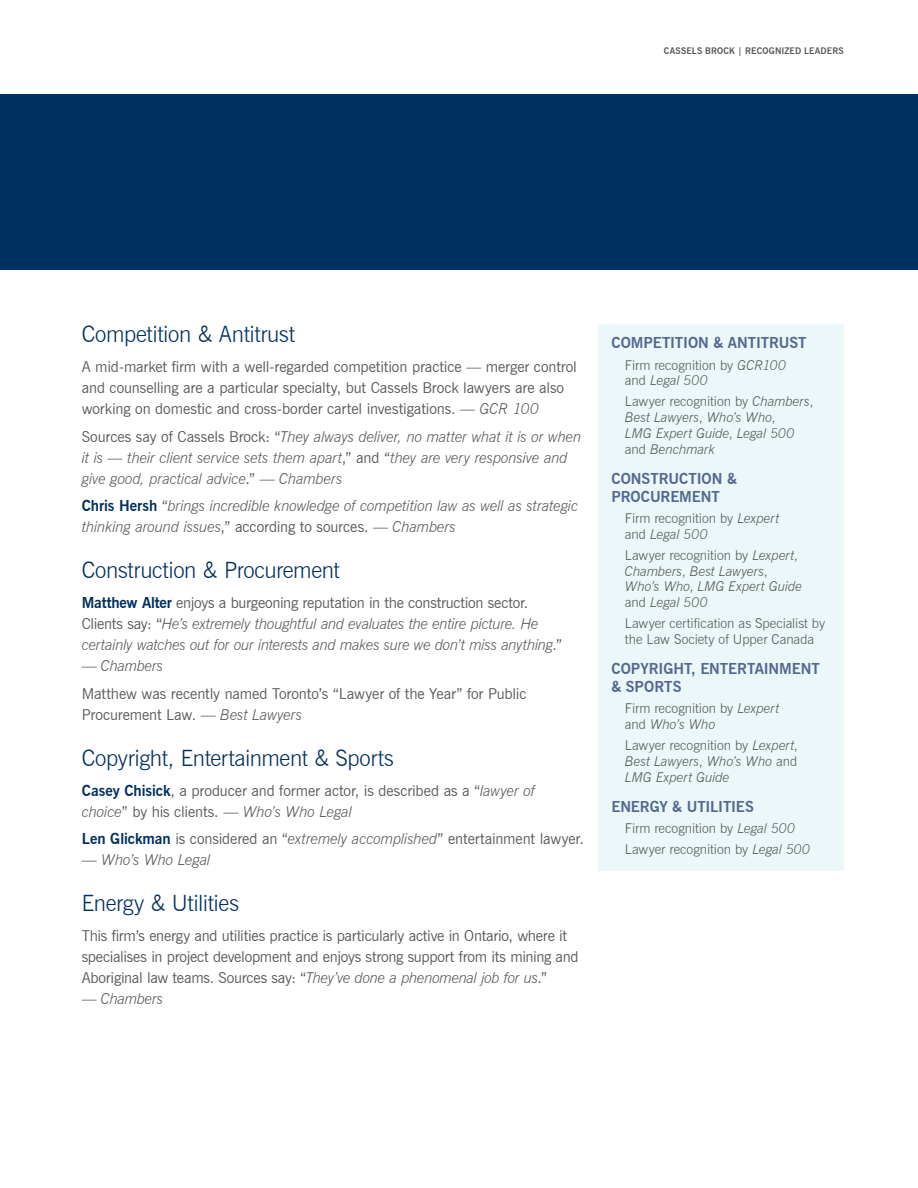
<style>
.page{position:relative;width:918px;height:1188px;background:#fff}
.page>*{position:absolute;margin:0;border:0;box-sizing:border-box;transform-origin:0 0}
.Subheading-1{font:300 22.5px "News Gothic BT";letter-spacing:-.015em;color:#00305f}
.Publication_Quotes{font:15px/21px "News Gothic BT";letter-spacing:-.01em;color:#58595b}
.Publication_Quotes-2{font:italic 300 15px/21px "News Gothic BT";letter-spacing:-.015em;color:#58595b}
.t1{font:700 15px/18px "News Gothic BT";letter-spacing:-.005em;color:#526890}
.t2{font:italic 300 13.5px/15.8px "News Gothic BT";letter-spacing:-.005em;color:#58595b}
.t3{font:300 13.5px/15.8px "News Gothic BT";color:#58595b}
.t4{font:700 9px "News Gothic BT";letter-spacing:.015em;color:#58595b}
.s1{font-weight:300;font-style:italic}
.s2{font-weight:400;font-style:normal}
.s3{font-weight:700;font-style:normal;color:#00305f}
.s4{font-weight:700;color:#00305f}
.s5{font-style:italic}
.s6{font-style:normal}
</style>
<div class="page">
<div style="left:0;top:94px;width:918px;height:176px;background:#00305f"></div>
<div style="left:598px;top:324px;width:246px;height:546px;background:#ebf7f9"></div>
<p class="t4" style="left:664px;top:45px;width:181px">CASSELS BROCK | RECOGNIZED LEADERS</p>
<p class="Subheading-1" style="left:82px;top:320px;width:215px">Competition &amp; Antitrust</p>
<p class="Publication_Quotes" style="left:82px;top:356px;width:497px">A mid-market firm with a well-regarded competition practice — merger control and counselling are a particular specialty, but Cassels Brock lawyers are also working on domestic and cross-border cartel investigations. — <span class="s1">GCR 100</span></p>
<p class="Publication_Quotes-2" style="left:82px;top:426px;width:501px"><span class="s2">Sources say of Cassels Brock: “</span>They always deliver, no matter what it is or when it is — their client service sets them apart<span class="s2">,” and “</span>they are very responsive and give good, practical advice<span class="s2">.” —</span> Chambers</p>
<p class="Publication_Quotes-2" style="left:82px;top:495px;width:498px"><span class="s3">Chris Hersh</span> <span class="s2">“</span>brings incredible knowledge of competition law as well as strategic thinking around issues<span class="s2">,” according to sources. —</span> Chambers</p>
<p class="Subheading-1" style="left:82px;top:557px;width:260px">Construction &amp; Procurement</p>
<p class="Publication_Quotes-2" style="left:82px;top:592px;width:482px"><span class="s3">Matthew Alter</span> <span class="s2">enjoys a burgeoning reputation in the construction sector.<br>Clients say: “</span>He’s extremely thoughtful and evaluates the entire picture. He certainly watches out for our interests and makes sure we don’t miss anything<span class="s2">.”</span></p>
<p class="Publication_Quotes-2" style="left:82px;top:655px;width:83px"><span class="s2">—</span> Chambers</p>
<p class="Publication_Quotes" style="left:82px;top:683px;width:446px">Matthew was recently named Toronto’s “Lawyer of the Year” for Public<br>Procurement Law. — <span class="s1">Best Lawyers</span></p>
<p class="Subheading-1" style="left:82px;top:744px;width:314px">Copyright, Entertainment &amp; Sports</p>
<p class="Publication_Quotes" style="left:82px;top:780px;width:455px"><span class="s4">Casey Chisick</span>, a producer and former actor, is described as a “<span class="s1">lawyer of choice</span>” by his clients. — <span class="s1">Who’s Who Legal</span></p>
<p class="Publication_Quotes" style="left:82px;top:828px;width:504px"><span class="s4">Len Glickman</span> is considered an “<span class="s1">extremely accomplished</span>” entertainment lawyer.</p>
<p class="Publication_Quotes-2" style="left:82px;top:849px;width:130px"><span class="s2">—</span> Who’s Who Legal</p>
<p class="Subheading-1" style="left:82px;top:890px;width:159px">Energy &amp; Utilities</p>
<p class="Publication_Quotes" style="left:82px;top:925px;width:498px">This firm’s energy and utilities practice is particularly active in Ontario, where it specialises in project development and enjoys strong support from its mining and<br>Aboriginal law teams. Sources say: “<span class="s1">They’ve done a phenomenal job for us</span>.”</p>
<p class="Publication_Quotes-2" style="left:82px;top:988px;width:83px"><span class="s2">—</span> Chambers</p>
<p class="t1" style="left:611px;top:334px;width:197px">COMPETITION &amp; ANTITRUST</p>
<p class="t3" style="left:625px;top:357px;width:163px">Firm recognition by <span class="s5">GCR100 </span>and <span class="s5">Legal 500</span></p>
<p class="t2" style="left:625px;top:394px;width:190px"><span class="s6">Lawyer recognition by</span> Chambers<span class="s6">,<br></span>Best Lawyers<span class="s6">,</span> Who’s Who<span class="s6">,<br></span>LMG Expert Guide<span class="s6">,</span> Legal 500 <span class="s6">and</span> Benchmark</p>
<p class="t1" style="left:611px;top:469px;width:127px">CONSTRUCTION &amp;<br>PROCUREMENT</p>
<p class="t3" style="left:625px;top:510px;width:156px">Firm recognition by <span class="s5">Lexpert </span>and <span class="s5">Legal 500</span></p>
<p class="t2" style="left:625px;top:547px;width:179px"><span class="s6">Lawyer recognition by</span> Lexpert<span class="s6">,<br></span>Chambers<span class="s6">,</span> Best Lawyers<span class="s6">,<br></span>Who’s Who<span class="s6">,</span> LMG Expert Guide <span class="s6">and</span> Legal 500</p>
<p class="t3" style="left:625px;top:616px;width:202px">Lawyer certification as Specialist by the Law Society of Upper Canada</p>
<p class="t1" style="left:611px;top:660px;width:210px">COPYRIGHT, ENTERTAINMENT &amp; SPORTS</p>
<p class="t3" style="left:625px;top:701px;width:156px">Firm recognition by <span class="s5">Lexpert </span>and <span class="s5">Who’s Who</span></p>
<p class="t2" style="left:625px;top:737px;width:175px;text-align:justify"><span class="s6">Lawyer recognition by</span> Lexpert<span class="s6">, </span>Best Lawyers<span class="s6">,</span> Who’s Who <span class="s6">and </span>LMG Expert Guide</p>
<p class="t1" style="left:611px;top:797px;width:144px">ENERGY &amp; UTILITIES</p>
<p class="t3" style="left:625px;top:818px;width:187px;line-height:21.1px">Firm recognition by <span class="s5">Legal 500<br></span>Lawyer recognition by <span class="s5">Legal 500</span></p>
</div>
